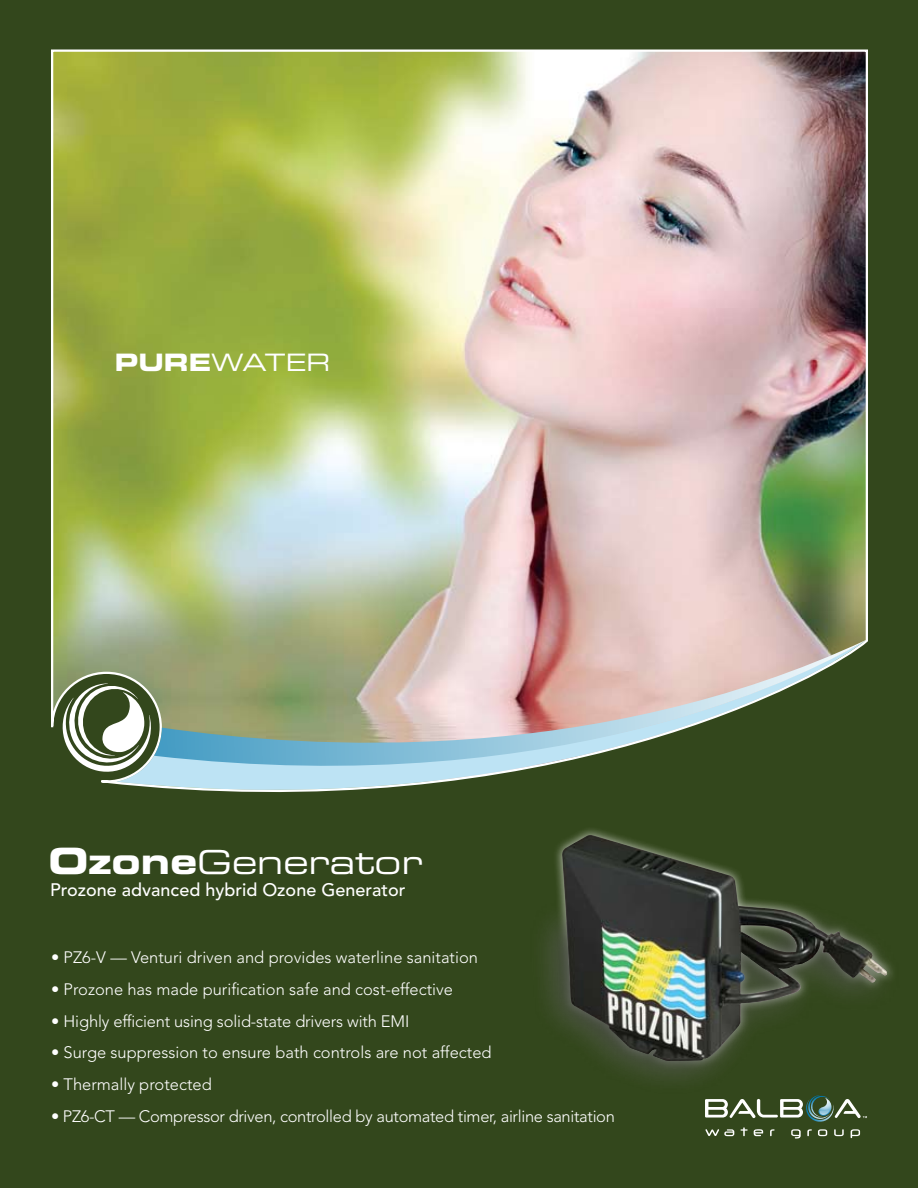
<style>
.page{position:relative;width:918px;height:1188px;background:#33471c}
.page>*{position:absolute;margin:0;border:0;box-sizing:border-box;transform-origin:0 0}
.t1{font:33px "Eurostile Extended Two";color:#fff}
.t2{font:24px "Eurostile Extended Two";letter-spacing:-.02em;color:#fff}
.t3{font:500 18px "Avenir LT Std";color:#fff}
.t4{font:300 16.5px "Avenir LT Std";color:#fff}
.t5{font:300 16.5px "Avenir LT Std";letter-spacing:-.02em;color:#fff}
.s1{font-family:"Eurostile Bold Extended Two"}
.s2{font-family:"Eurostile Bold Extended Two";font-size:36px}
</style>
<div class="page">
<img style="left:51px;top:49px;width:817px;height:735px">
<svg style="left:116px;top:640px;width:38px;height:148px"></svg>
<svg style="left:154px;top:640px;width:712px;height:152px"></svg>
<svg style="left:63px;top:683px;width:88px;height:89px"></svg>
<div style="left:520px;top:825px;width:398px;height:317px;background:#fff;opacity:.75"></div>
<div style="left:527px;top:897px;width:391px;height:216px;background:#000;opacity:.6"></div>
<img style="left:562px;top:835px;width:325px;height:226px">
<h2 class="t2" style="left:115px;top:346px;width:217px"><span class="s1">PURE</span>WATER</h2>
<h1 class="t1" style="left:49px;top:840px;width:376px"><span class="s2">Ozone</span>Generator</h1>
<p class="t3" style="left:50px;top:880px;width:357px">Prozone advanced hybrid Ozone Generator</p>
<p class="t4" style="left:51px;top:948px;width:429px">• PZ6-V — Venturi driven and provides waterline sanitation</p>
<p class="t4" style="left:51px;top:979px;width:404px">• Prozone has made purification safe and cost-effective</p>
<p class="t4" style="left:51px;top:1011px;width:360px">• Highly efficient using solid-state drivers with EMI</p>
<p class="t4" style="left:51px;top:1043px;width:442px">• Surge suppression to ensure bath controls are not affected</p>
<p class="t4" style="left:51px;top:1075px;width:162px">• Thermally protected</p>
<p class="t5" style="left:51px;top:1107px;width:565px">• PZ6-CT — Compressor driven, controlled by automated timer, airline sanitation</p>
</div>
